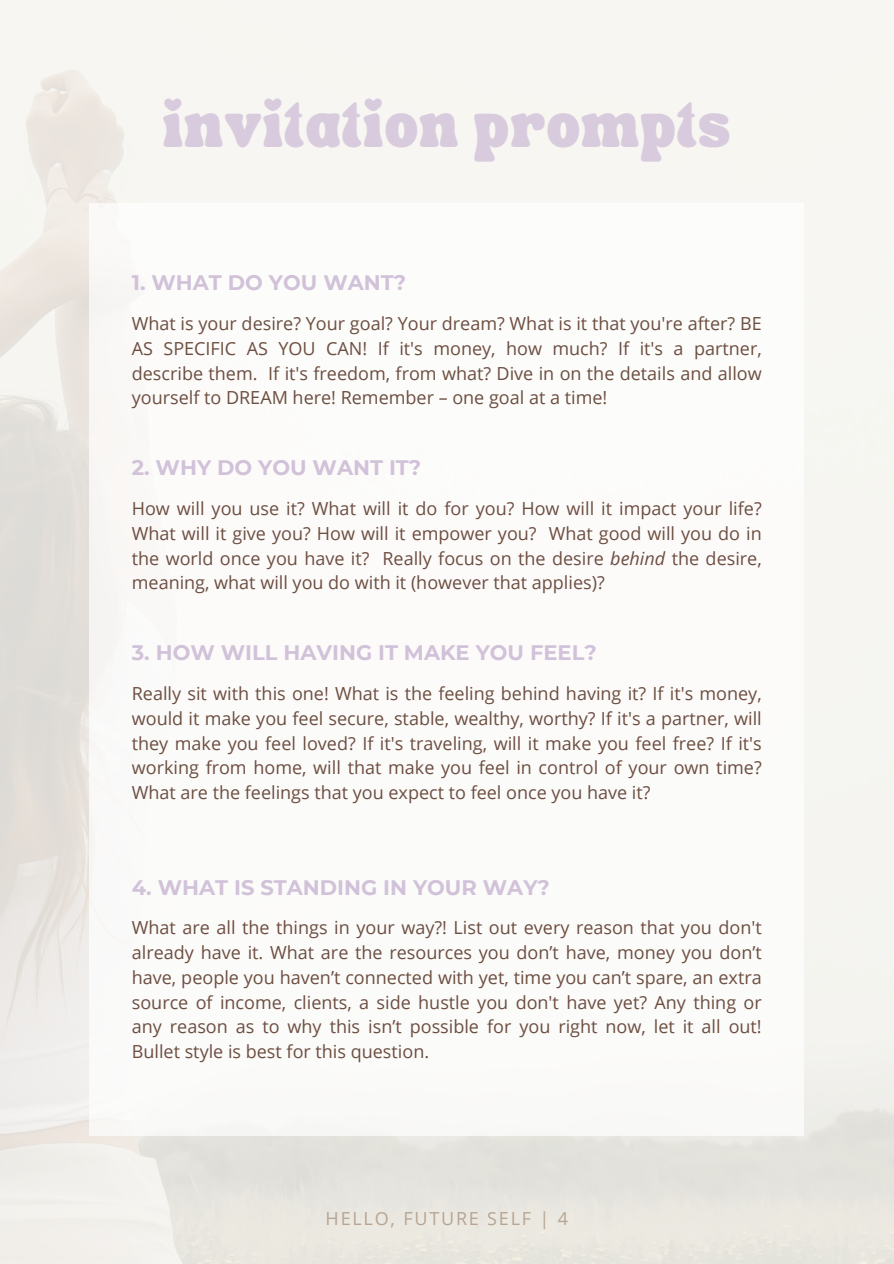
<style>
.page{position:relative;width:894px;height:1264px;background:#fff}
.page>*{position:absolute;margin:0;border:0;box-sizing:border-box;transform-origin:0 0}
.t1{font:33.3px "TANSONGBIRD";letter-spacing:.05em;color:#d1c2d9}
.t2{font:700 21px "Montserrat";color:#d1c2d9}
.t3{font:18px/24.8px "Open Sans";color:#6d4e41;text-align:justify}
.t4{font:18px "Open Sans";letter-spacing:.1em;color:#b6a593}
.s1{font-style:italic}
</style>
<div class="page">
<h1 class="t1" style="left:163px;top:116px;width:568px">INVITATION PROMPTS</h1>
<h1 class="t2" style="left:132px;top:270px;width:276px">1. WHAT DO YOU WANT?</h1>
<p class="t3" style="left:132px;top:311px;width:631px">What is your desire? Your goal? Your dream? What is it that you're after? BE AS SPECIFIC AS YOU CAN! If it's money, how much? If it's a partner, describe them. If it's freedom, from what? Dive in on the details and allow yourself to DREAM here! Remember – one goal at a time!</p>
<p class="t2" style="left:132px;top:455px;width:291px">2. WHY DO YOU WANT IT?</p>
<h2 class="t3" style="left:132px;top:495px;width:631px">How will you use it? What will it do for you? How will it impact your life?<br>What will it give you? How will it empower you? What good will you do in the world once you have it? Really focus on the desire <span class="s1">behind</span> the desire, meaning, what will you do with it (however that applies)?</h2>
<p class="t2" style="left:132px;top:639px;width:466px">3. HOW WILL HAVING IT MAKE YOU FEEL?</p>
<h2 class="t3" style="left:132px;top:680px;width:631px">Really sit with this one! What is the feeling behind having it? If it's money, would it make you feel secure, stable, wealthy, worthy? If it's a partner, will they make you feel loved? If it's traveling, will it make you feel free? If it's working from home, will that make you feel in control of your own time?<br>What are the feelings that you expect to feel once you have it?</h2>
<p class="t2" style="left:132px;top:874px;width:419px">4. WHAT IS STANDING IN YOUR WAY?</p>
<h2 class="t3" style="left:132px;top:915px;width:631px">What are all the things in your way?! List out every reason that you don't already have it. What are the resources you don’t have, money you don’t have, people you haven’t connected with yet, time you can’t spare, an extra source of income, clients, a side hustle you don't have yet? Any thing or any reason as to why this isn’t possible for you right now, let it all out!<br>Bullet style is best for this question.</h2>
<h2 class="t4" style="left:325px;top:1206px;width:244px">HELLO, FUTURE SELF | 4</h2>
</div>
